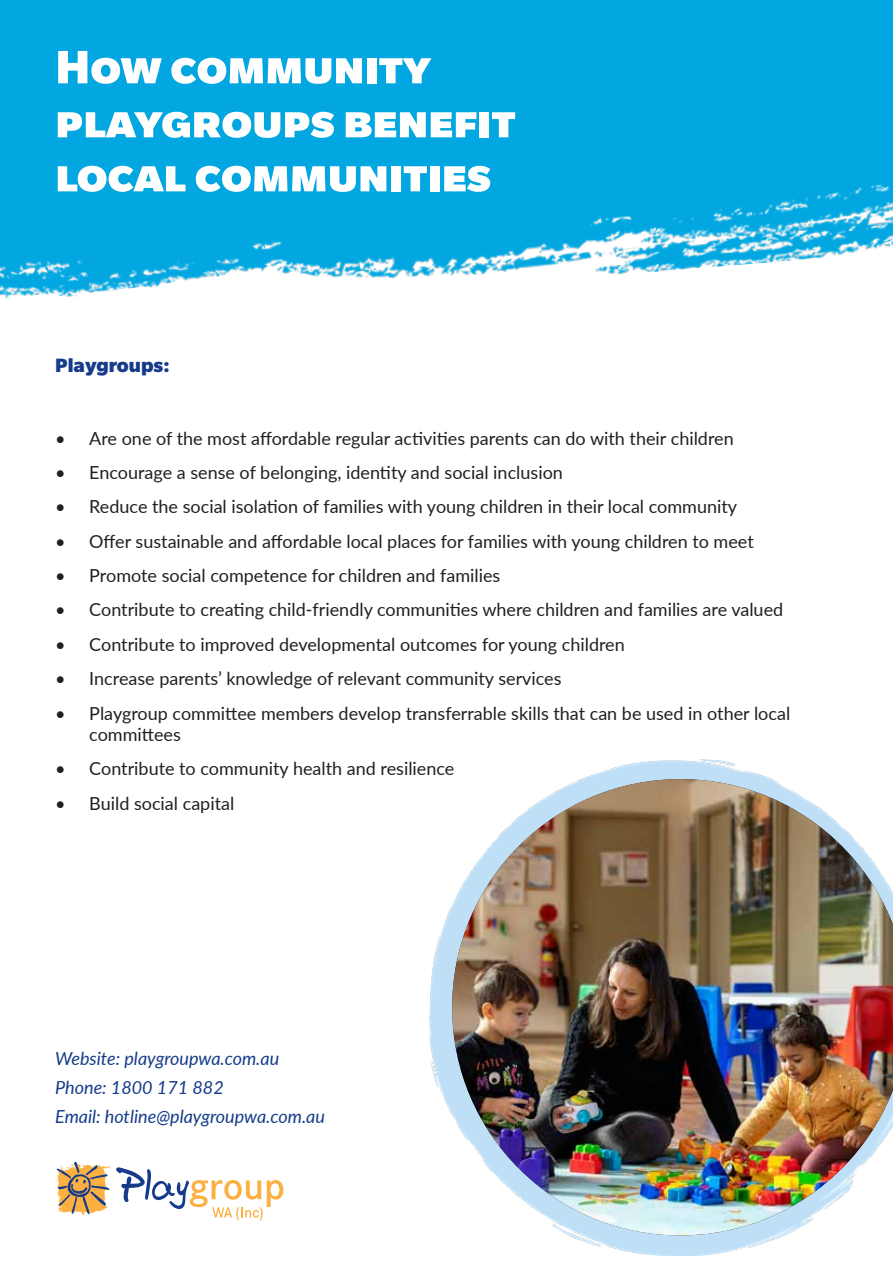
<style>
.page{position:relative;width:893px;height:1263px;background:#fff}
.page>*{position:absolute;margin:0;border:0;box-sizing:border-box;transform-origin:0 0}
.t1{font:900 51px/54px "Slate Std";color:#fff}
.t2{font:900 21px "Slate Std";color:#153b8a}
.t3{font:18px/21.6px "Lato";color:#231f20}
.t4{font:italic 18px/29px "Lato";color:#153b8a}
</style>
<div class="page">
<img style="left:0;top:0;width:893px;height:299px">
<img style="left:429px;top:759px;width:357px;height:496px">
<img style="left:452px;top:779px;width:441px;height:456px">
<img style="left:56px;top:1162px;width:54px;height:53px">
<svg style="left:116px;top:1167px;width:167px;height:53px"></svg>
<h1 class="t1" style="left:55px;top:40px;width:462px">How community playgroups benefit local communities</h1>
<p class="t2" style="left:55px;top:353px;width:116px">Playgroups:</p>
<p class="t3" style="left:55px;top:426px;width:680px">• Are one of the most affordable regular activities parents can do with their children</p>
<p class="t3" style="left:55px;top:461px;width:509px">• Encourage a sense of belonging, identity and social inclusion</p>
<p class="t3" style="left:55px;top:495px;width:683px">• Reduce the social isolation of families with young children in their local community</p>
<p class="t3" style="left:55px;top:530px;width:700px">• Offer sustainable and affordable local places for families with young children to meet</p>
<p class="t3" style="left:55px;top:564px;width:447px">• Promote social competence for children and families</p>
<p class="t3" style="left:55px;top:598px;width:729px">• Contribute to creating child-friendly communities where children and families are valued</p>
<p class="t3" style="left:55px;top:633px;width:571px">• Contribute to improved developmental outcomes for young children</p>
<p class="t3" style="left:55px;top:667px;width:508px">• Increase parents’ knowledge of relevant community services</p>
<p class="t3" style="left:89px;top:701px;width:702px;text-indent:-34px">• Playgroup committee members develop transferrable skills that can be used in other local committees</p>
<p class="t3" style="left:55px;top:757px;width:401px">• Contribute to community health and resilience</p>
<p class="t3" style="left:55px;top:792px;width:181px">• Build social capital</p>
<p class="t4" style="left:55px;top:1043px;width:271px">Website: playgroupwa.com.au<br>Phone: 1800 171 882<br>Email: hotline@playgroupwa.com.au</p>
</div>
